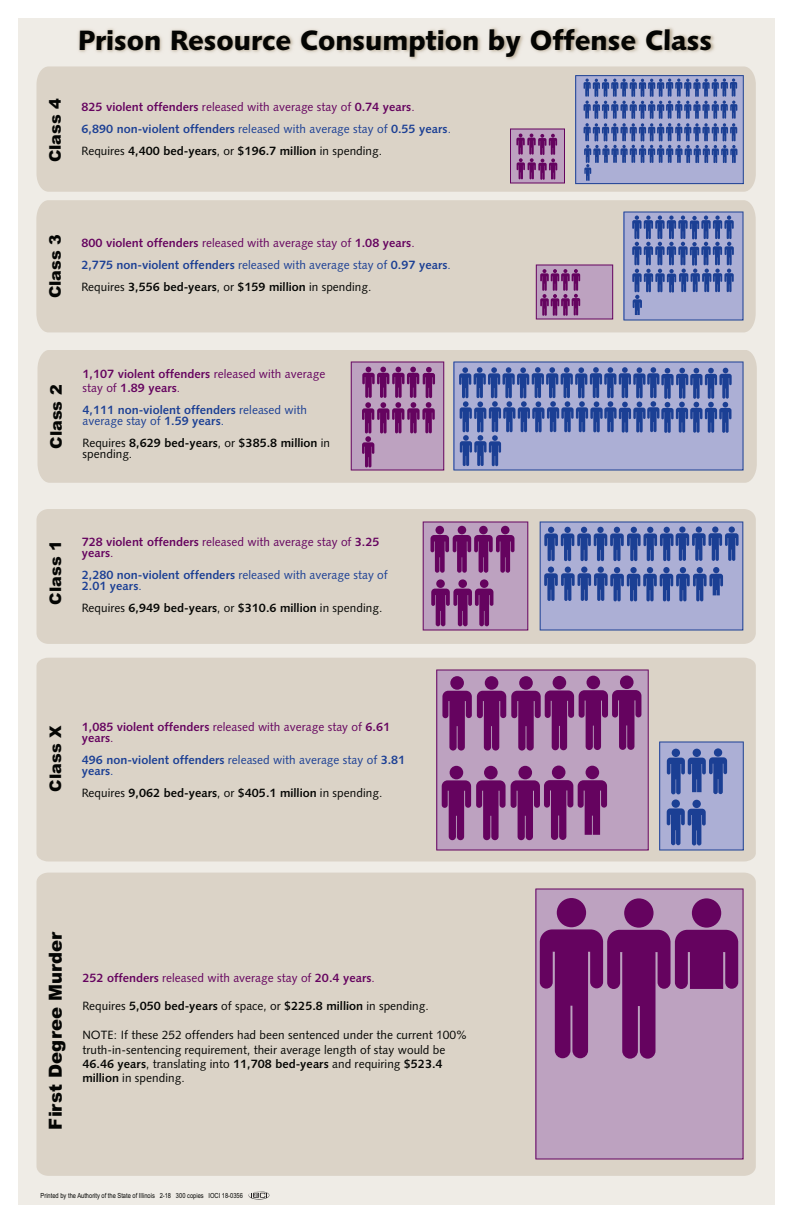
<style>
.page{position:relative;width:792px;height:1224px;background:#fff}
.page>*{position:absolute;margin:0;border:0;box-sizing:border-box;transform-origin:0 0}
.t1{font:28px "Humanist 531 BT Black A";color:#040503}
.t2{font:900 18px "Arial";color:#040503}
.t3{font:900 16px "Arial";color:#040503}
.t4{font:12px/22px "Humanist 531 BT Bold A";color:#1b3f94}
.t5{font:12px/22px "Humanist 531 BT Bold A";color:#040503}
.t6{font:12px/14.4px "Humanist 531 BT Roman A";color:#040503}
.t7{font:12px/14.4px "Humanist 531 BT Bold A";color:#65035f}
.t8{font:12px "Humanist 531 BT Roman A";color:#65035f}
.t9{font:12px "Humanist 531 BT Roman A";color:#1b3f94}
.t10{font:7px "Arial Narrow";color:#040503}
.s1{color:#65035f}
.s2{font-family:"Humanist 531 BT Roman A";color:#65035f}
.s3{font-family:"Humanist 531 BT Roman A"}
.s4{font-family:"Humanist 531 BT Roman A";color:#040503}
.s5{color:#040503}
.s6{font-family:"Humanist 531 BT Bold A"}
.s7{color:#1b3f94}
.s8{font-family:"Humanist 531 BT Roman A";color:#1b3f94}
</style>
<div class="page">
<div style="left:18px;top:18px;width:756px;height:1187px;background:#efece6"></div>
<div style="left:37px;top:658px;width:719px;height:203px;background:#dbd3c7"></div>
<div style="left:37px;top:873px;width:719px;height:303px;background:#dbd3c7"></div>
<div style="left:37px;top:66px;width:719px;height:126px;background:#dbd3c7"></div>
<div style="left:36px;top:200px;width:720px;height:132px;background:#dbd3c7"></div>
<img style="left:78px;top:27px;width:637px;height:33px">
<div style="left:38px;top:350px;width:719px;height:133px;background:#dbd3c7"></div>
<div style="left:37px;top:509px;width:719px;height:135px;background:#dbd3c7;border-radius:11px"></div>
<svg style="left:249px;top:1191px;width:21px;height:9px"></svg>
<svg style="left:535px;top:889px;width:209px;height:271px;background:#ba9cbc"></svg>
<svg style="left:510px;top:129px;width:55px;height:55px;background:#9e6a9d"></svg>
<svg style="left:575px;top:75px;width:169px;height:109px;background:#7c89bf"></svg>
<svg style="left:536px;top:265px;width:77px;height:55px;background:#a578a6"></svg>
<svg style="left:623px;top:212px;width:121px;height:109px;background:#7e8bc0"></svg>
<svg style="left:351px;top:362px;width:93px;height:109px;background:#a374a3"></svg>
<svg style="left:423px;top:522px;width:105px;height:109px;background:#9d699d"></svg>
<svg style="left:540px;top:522px;width:203px;height:109px;background:#7d8bbf"></svg>
<svg style="left:436px;top:670px;width:213px;height:181px;background:#996198"></svg>
<svg style="left:659px;top:742px;width:85px;height:109px;background:#7e8cc0"></svg>
<svg style="left:540px;top:898px;width:198px;height:161px;background:#8e4e8c"></svg>
<svg style="left:453px;top:362px;width:291px;height:109px;background:#7c8abf"></svg>
<h1 class="t1" style="left:78px;top:22px;width:636px">Prison Resource Consumption by Offense Class</h1>
<h3 class="t3" style="left:44px;top:162px;width:66px;rotate:-90deg">Class 4</h3>
<p class="t4" style="left:82px;top:95px;width:371px"><span class="s1">825 violent offenders</span> <span class="s2">released with average stay of</span> <span class="s1">0.74 years</span><span class="s2">.<br></span>6,890 non-violent offenders <span class="s3">released with average stay of</span> 0.55 years<span class="s3">.<br></span><span class="s4">Requires</span> <span class="s5">4,400 bed-years</span><span class="s4">, or</span> <span class="s5">$196.7 million</span> <span class="s4">in spending.</span></p>
<h3 class="t3" style="left:43px;top:298px;width:66px;rotate:-90deg">Class 3</h3>
<p class="t4" style="left:81px;top:231px;width:371px"><span class="s1">800 violent offenders</span> <span class="s2">released with average stay of</span> <span class="s1">1.08 years</span><span class="s2">.<br></span>2,775 non-violent offenders <span class="s3">released with average stay of</span> 0.97 years<span class="s3">.<br></span><span class="s4">Requires</span> <span class="s5">3,556 bed-years</span><span class="s4">, or</span> <span class="s5">$159 million</span> <span class="s4">in spending.</span></p>
<h3 class="t3" style="left:45px;top:449px;width:66px;rotate:-90deg">Class 2</h3>
<p class="t7" style="left:83px;top:366px;width:244px">1,107 violent offenders <span class="s3">released with average stay of</span> 1.89 years<span class="s3">.</span></p>
<p class="t4" style="left:83px;top:399px;width:226px">4,111 non-violent offenders <span class="s3">released with</span></p>
<p class="t9" style="left:83px;top:414px;width:143px">average stay of <span class="s6">1.59 years</span>.</p>
<p class="t5" style="left:83px;top:432px;width:249px"><span class="s3">Requires</span> 8,629 bed-years<span class="s3">, or</span> $385.8 million <span class="s3">in</span></p>
<p class="t6" style="left:83px;top:447px;width:51px">spending.</p>
<h3 class="t3" style="left:44px;top:605px;width:66px;rotate:-90deg">Class 1</h3>
<p class="t8" style="left:82px;top:535px;width:299px"><span class="s6">728 violent offenders</span> released with average stay of <span class="s6">3.25</span></p>
<p class="t4" style="left:82px;top:542px;width:308px"><span class="s1">years</span><span class="s2">.<br></span>2,280 non-violent offenders <span class="s3">released with average stay of</span></p>
<p class="t5" style="left:82px;top:575px;width:302px"><span class="s7">2.01 years</span><span class="s8">.<br></span><span class="s3">Requires</span> 6,949 bed-years<span class="s3">, or</span> $310.6 million <span class="s3">in spending.</span></p>
<h3 class="t3" style="left:44px;top:792px;width:67px;rotate:-90deg">Class X</h3>
<p class="t7" style="left:82px;top:721px;width:310px;line-height:11px">1,085 violent offenders <span class="s3">released with average stay of</span> 6.61 years<span class="s3">.</span></p>
<p class="t4" style="left:82px;top:754px;width:325px;line-height:11px">496 non-violent offenders <span class="s3">released with average stay of</span> 3.81 years<span class="s3">.</span></p>
<p class="t5" style="left:82px;top:782px;width:302px"><span class="s3">Requires</span> 9,062 bed-years<span class="s3">, or</span> $405.1 million <span class="s3">in spending.</span></p>
<h2 class="t2" style="left:42px;top:1130px;width:200px;rotate:-90deg">First Degree Murder</h2>
<p class="t8" style="left:82px;top:970px;width:294px"><span class="s6">252 offenders</span> released with average stay of <span class="s6">20.4 years</span>.</p>
<p class="t6" style="left:82px;top:999px;width:348px">Requires <span class="s6">5,050 bed-years</span> of space, or <span class="s6">$225.8 million</span> in spending.</p>
<p class="t6" style="left:82px;top:1028px;width:387px">NOTE: If these 252 offenders had been sentenced under the current 100% truth-in-sentencing requirement, their average length of stay would be</p>
<p class="t5" style="left:82px;top:1053px;width:362px">46.46 years<span class="s3">, translating into</span> 11,708 bed-years <span class="s3">and requiring</span> $523.4</p>
<p class="t6" style="left:82px;top:1071px;width:104px"><span class="s6">million</span> in spending.</p>
<p class="t10" style="left:41px;top:1190px;width:204px">Printed by the Authority of the State of Illinois 2-18 300 copies IOCI 18-0356</p>
</div>
